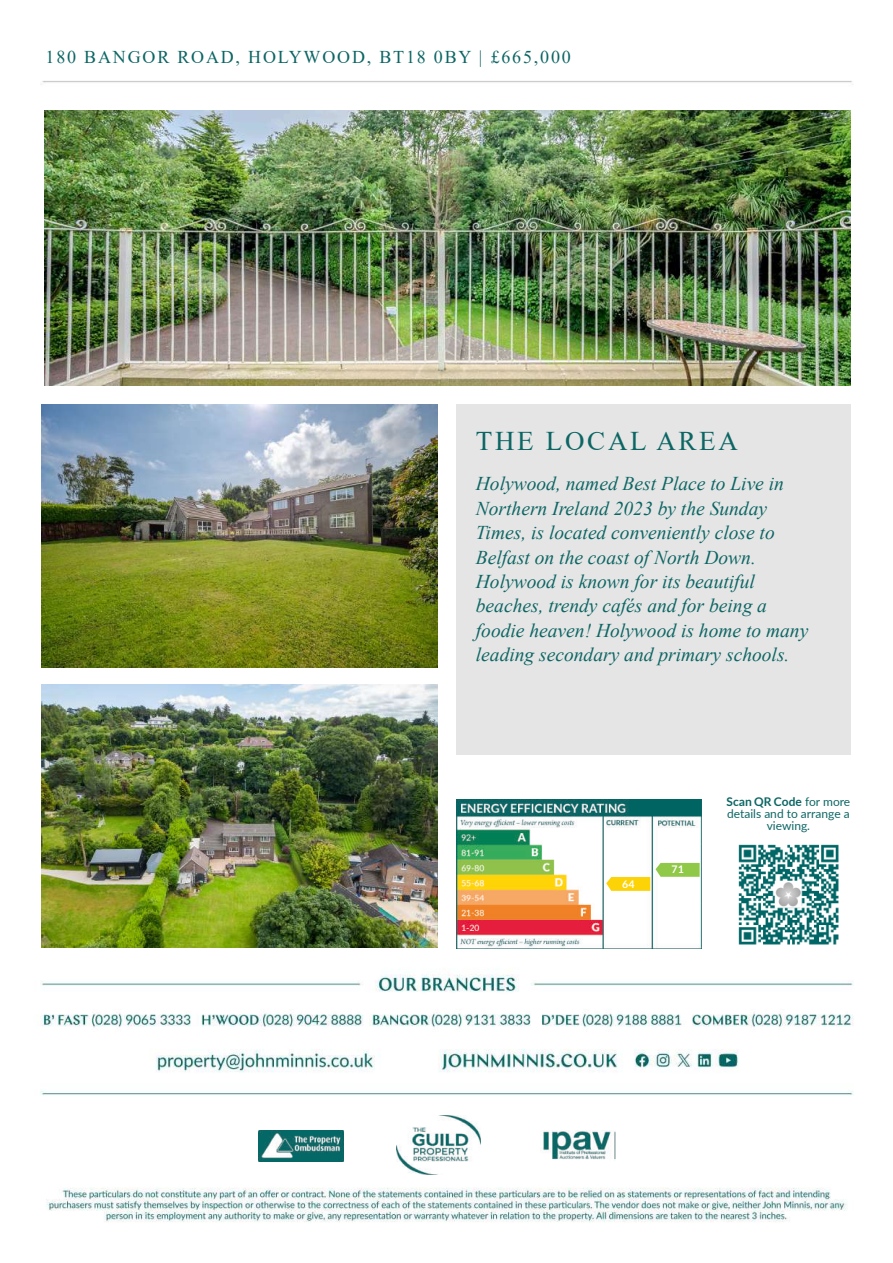
<style>
.page{position:relative;width:893px;height:1263px;background:#fff}
.page>*{position:absolute;margin:0;border:0;box-sizing:border-box;transform-origin:0 0}
.t1{font:27px "Times New Roman";letter-spacing:.1em;color:#0c6664}
.t2{font:italic 19.5px/24.5px "Times New Roman";color:#0d6664}
.t3{font:18px "Times New Roman";letter-spacing:.1em;color:#0c6664}
.t4{font:12px/12px "Lato";color:#0c6664;text-align:center}
.t5{font:700 10.5px "Lato";color:#fff}
.s1{font-weight:700}
</style>
<div class="page">
<img style="left:40px;top:81px;width:814px;height:1141px">
<img style="left:540px;top:1130px;width:76px;height:32px">
<img style="left:258px;top:1130px;width:86px;height:32px">
<img style="left:397px;top:1115px;width:83px;height:59px">
<img style="left:734px;top:840px;width:108px;height:108px">
<img style="left:456px;top:800px;width:246px;height:149px">
<svg style="left:606px;top:877px;width:44px;height:14px"></svg>
<svg style="left:656px;top:863px;width:44px;height:14px"></svg>
<img style="left:44px;top:110px;width:806px;height:276px">
<img style="left:42px;top:404px;width:395px;height:264px">
<img style="left:42px;top:684px;width:395px;height:264px">
<div style="left:456px;top:404px;width:394px;height:350px;background:#e5e5e5"></div>
<p class="t3" style="left:46px;top:50px;width:527px">180 BANGOR ROAD, HOLYWOOD, BT18 0BY | £665,000</p>
<h1 class="t1" style="left:476px;top:432px;width:264px">THE LOCAL AREA</h1>
<p class="t2" style="left:476px;top:473px;width:334px">Holywood, named Best Place to Live in Northern Ireland 2023 by the Sunday Times, is located conveniently close to Belfast on the coast of North Down.<br>Holywood is known for its beautiful beaches, trendy cafés and for being a foodie heaven! Holywood is home to many leading secondary and primary schools.</p>
<p class="t5" style="left:622px;top:879px;width:14px">64</p>
<p class="t5" style="left:672px;top:865px;width:14px">71</p>
<p class="t4" style="left:727px;top:797px;width:125px"><span class="s1">Scan QR Code</span> for more details and to arrange a viewing.</p>
</div>
